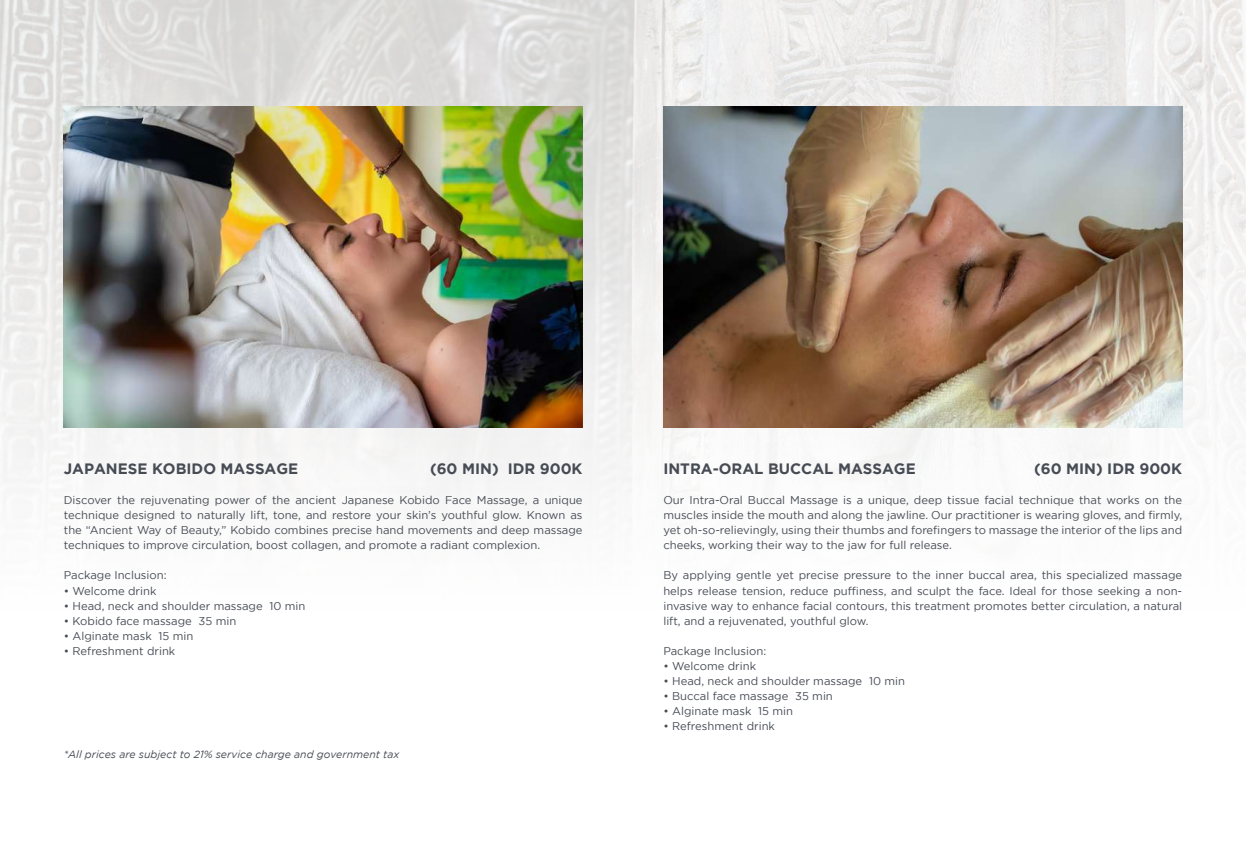
<style>
.page{position:relative;width:1246px;height:864px;background:#fff}
.page>*{position:absolute;margin:0;border:0;box-sizing:border-box;transform-origin:0 0}
.t1{font:700 15px "Gotham";color:#464b54}
.t2{font:11.25px/15px "Gotham";color:#464b54;text-align:justify}
.t3{font:italic 10.5px "Gotham";color:#464b54}
</style>
<div class="page">
<img style="left:0;top:0;width:1246px;height:492px">
<img style="left:663px;top:106px;width:519px;height:321px">
<img style="left:64px;top:106px;width:519px;height:321px">
<h1 class="t1" style="left:64px;top:460px;width:236px">JAPANESE KOBIDO MASSAGE</h1>
<h1 class="t1" style="left:430px;top:460px;width:154px">(60 MIN) IDR 900K</h1>
<p class="t2" style="left:64px;top:492px;width:520px">Discover the rejuvenating power of the ancient Japanese Kobido Face Massage, a unique technique designed to naturally lift, tone, and restore your skin’s youthful glow. Known as the “Ancient Way of Beauty,” Kobido combines precise hand movements and deep massage techniques to improve circulation, boost collagen, and promote a radiant complexion.</p>
<p class="t2" style="left:64px;top:567px;width:104px">Package Inclusion:</p>
<p class="t2" style="left:64px;top:582px;width:94px">• Welcome drink</p>
<p class="t2" style="left:64px;top:597px;width:243px">• Head, neck and shoulder massage 10 min</p>
<p class="t2" style="left:64px;top:612px;width:174px">• Kobido face massage 35 min</p>
<p class="t2" style="left:64px;top:627px;width:131px">• Alginate mask 15 min</p>
<p class="t2" style="left:64px;top:642px;width:113px">• Refreshment drink</p>
<p class="t3" style="left:64px;top:747px;width:337px">*All prices are subject to 21% service charge and government tax</p>
<h1 class="t1" style="left:663px;top:460px;width:254px">INTRA-ORAL BUCCAL MASSAGE</h1>
<h1 class="t1" style="left:1034px;top:460px;width:150px">(60 MIN) IDR 900K</h1>
<p class="t2" style="left:663px;top:492px;width:520px">Our Intra-Oral Buccal Massage is a unique, deep tissue facial technique that works on the muscles inside the mouth and along the jawline. Our practitioner is wearing gloves, and firmly, yet oh-so-relievingly, using their thumbs and forefingers to massage the interior of the lips and cheeks, working their way to the jaw for full release.</p>
<p class="t2" style="left:663px;top:567px;width:520px">By applying gentle yet precise pressure to the inner buccal area, this specialized massage helps release tension, reduce puffiness, and sculpt the face. Ideal for those seeking a non&shy;invasive way to enhance facial contours, this treatment promotes better circulation, a natural lift, and a rejuvenated, youthful glow.</p>
<p class="t2" style="left:663px;top:642px;width:104px">Package Inclusion:</p>
<p class="t2" style="left:663px;top:657px;width:94px">• Welcome drink</p>
<p class="t2" style="left:663px;top:672px;width:243px">• Head, neck and shoulder massage 10 min</p>
<p class="t2" style="left:663px;top:687px;width:171px">• Buccal face massage 35 min</p>
<p class="t2" style="left:663px;top:702px;width:131px">• Alginate mask 15 min</p>
<p class="t2" style="left:663px;top:717px;width:113px">• Refreshment drink</p>
</div>
